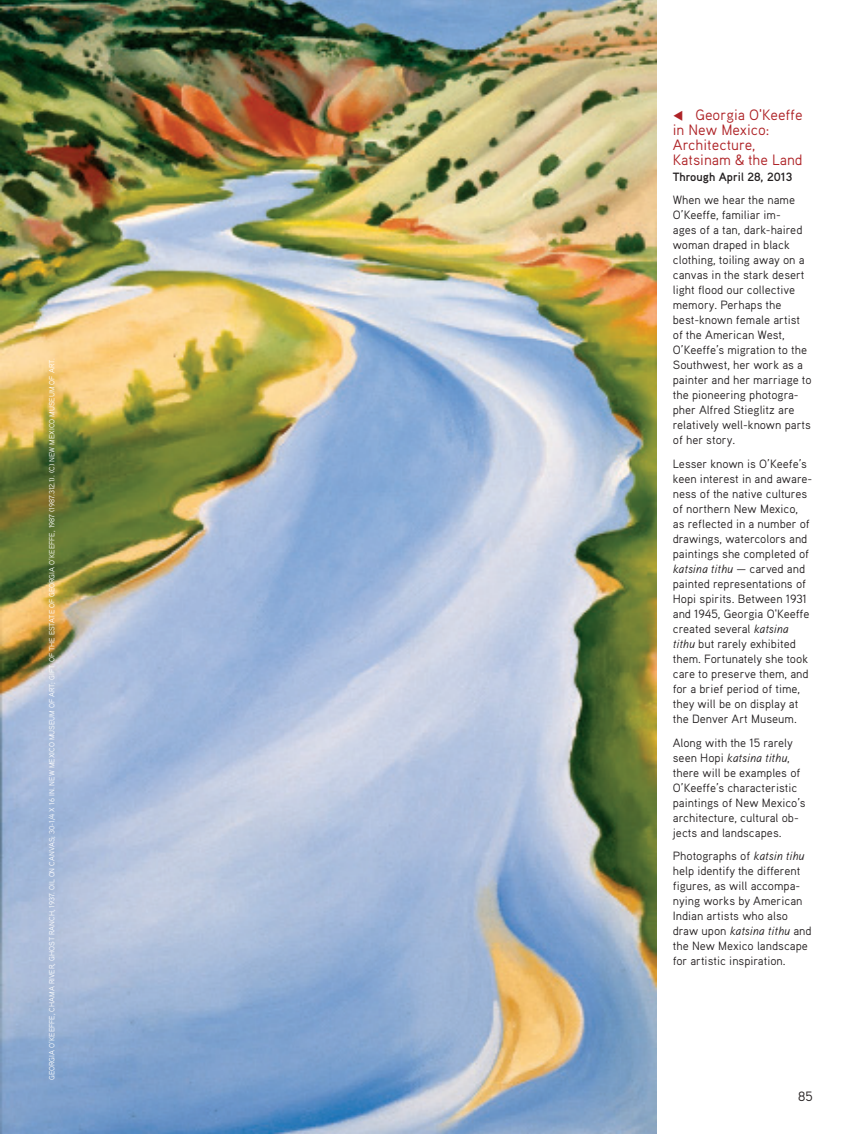
<style>
.page{position:relative;width:864px;height:1134px;background:#fff}
.page>*{position:absolute;margin:0;border:0;box-sizing:border-box;transform-origin:0 0}
._04_Paragraph_Header{font:15px/15px "Aaux Pro OT";color:#ae2226}
.t1{font:13.5px "Aaux Pro OT";color:#231f20}
._05_CTL_Body_Copy{font:12px/15px "Aaux Pro OT";color:#231f20}
._05_CTL_Body_Copy-2{font:700 12px "Aaux Pro OT";color:#231f20}
._06_Photo_Credits{font:7.5px "Aaux Pro OT";color:#fff}
.s1{font-style:italic}
</style>
<div class="page">
<img style="left:0;top:0;width:657px;height:1134px">
<p class="_06_Photo_Credits" style="left:47px;top:1080px;width:723px;rotate:-90deg">GEORGIA O’KEEFFE, CHAMA RIVER, GHOST RANCH, 1937. OIL ON CANVAS; 30-1/4 X 16 IN. NEW MEXICO MUSEUM OF ART; GIFT OF THE ESTATE OF GEORGIA O’KEEFFE, 1987 (1987.312.1). (C) NEW MEXICO MUSEUM OF ART.</p>
<p class="_04_Paragraph_Header" style="left:673px;top:106px;width:131px">▼ Georgia O'Keeffe in New Mexico:<br>Architecture,<br>Katsinam &amp; the Land</p>
<p class="_05_CTL_Body_Copy-2" style="left:673px;top:169px;width:121px">Through April 28, 2013</p>
<p class="_05_CTL_Body_Copy" style="left:673px;top:192px;width:140px">When we hear the name<br>O’Keeffe, familiar im-<br>ages of a tan, dark-haired woman draped in black clothing, toiling away on a canvas in the stark desert light flood our collective memory. Perhaps the best-known female artist of the American West,<br>O’Keeffe’s migration to the<br>Southwest, her work as a painter and her marriage to the pioneering photogra&shy;pher Alfred Stieglitz are relatively well-known parts of her story.</p>
<p class="_05_CTL_Body_Copy" style="left:673px;top:456px;width:141px">Lesser known is O’Keefe’s keen interest in and aware&shy;ness of the native cultures of northern New Mexico, as reflected in a number of drawings, watercolors and paintings she completed of <span class="s1">katsina tithu</span> — carved and painted representations of<br>Hopi spirits. Between 1931 and 1945, Georgia O'Keeffe created several <span class="s1">katsina tithu</span> but rarely exhibited them. Fortunately she took care to preserve them, and for a brief period of time, they will be on display at the Denver Art Museum.</p>
<p class="_05_CTL_Body_Copy" style="left:673px;top:735px;width:134px">Along with the 15 rarely seen Hopi <span class="s1">katsina tithu</span>, there will be examples of<br>O’Keeffe’s characteristic paintings of New Mexico’s architecture, cultural ob&shy;jects and landscapes.</p>
<p class="_05_CTL_Body_Copy" style="left:673px;top:848px;width:140px">Photographs of <span class="s1">katsin tihu </span>help identify the different figures, as will accompa&shy;nying works by American<br>Indian artists who also draw upon <span class="s1">katsina tithu</span> and the New Mexico landscape for artistic inspiration.</p>
<p class="t1" style="left:798px;top:1088px;width:16px">85</p>
</div>
